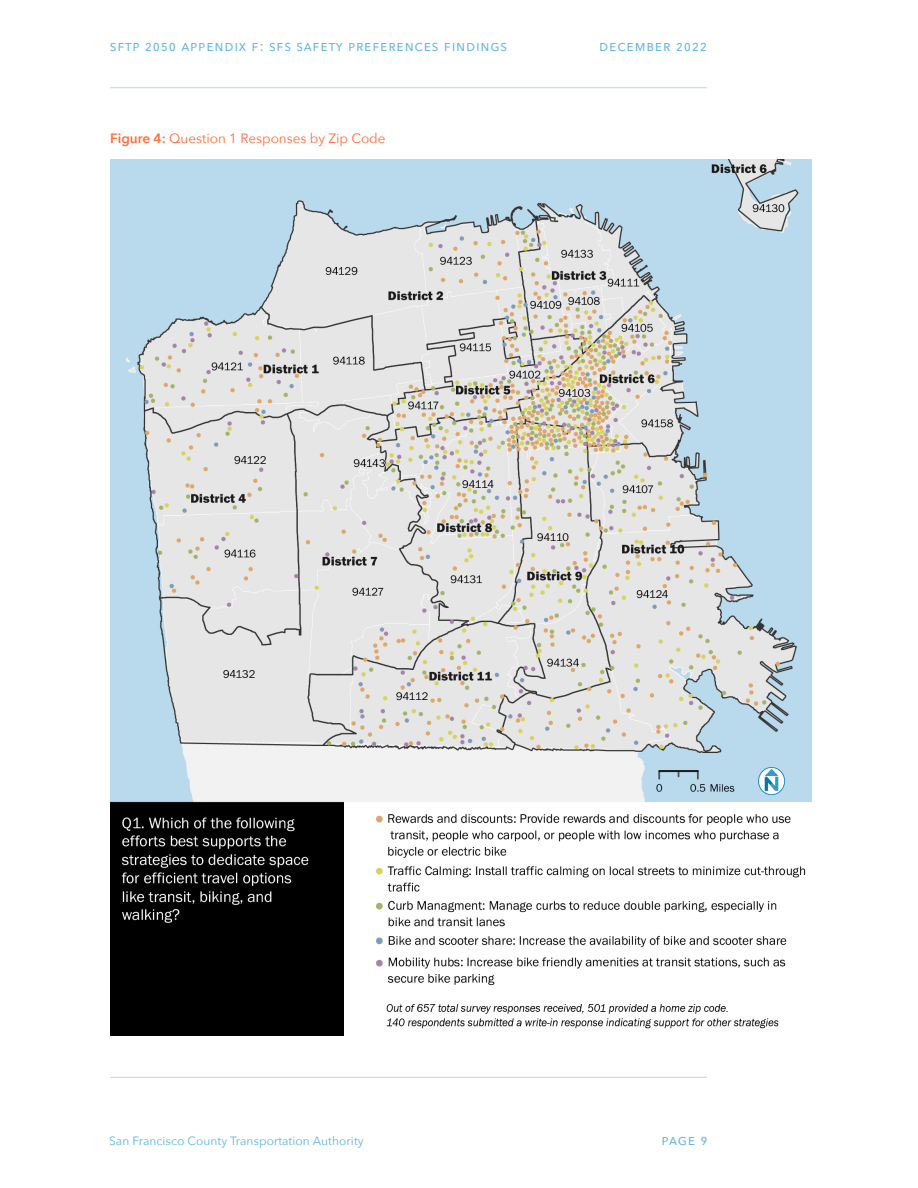
<style>
.page{position:relative;width:918px;height:1188px;background:#fff}
.page>*{position:absolute;margin:0;border:0;box-sizing:border-box;transform-origin:0 0}
.t1{font:15px "Avenir Next";letter-spacing:.05em;color:#5eb3e4}
.Figure_X{font:13.5px "Avenir Next";color:#ff6c37}
.t2{font:12px "Avenir Next";letter-spacing:.005em;color:#5eb3e4}
.s1{font-weight:600}
</style>
<div class="page">
<hr style="left:110px;top:87px;width:597px;height:1px;background:#b8d8eb">
<hr style="left:110px;top:1077px;width:597px;height:1px;background:#b8d8eb">
<img style="left:110px;top:159px;width:702px;height:877px">
<p class="t1" style="left:110px;top:33px;width:397px">SFTP 2050 Appendix F: SFS Safety Preferences Findings</p>
<p class="t1" style="left:599px;top:33px;width:109px">December 2022</p>
<p class="Figure_X" style="left:110px;top:127px;width:277px"><span class="s1">Figure 4:</span> Question 1 Responses by Zip Code</p>
<p class="t2" style="left:109px;top:1131px;width:256px">San Francisco County Transportation Authority</p>
<p class="t1" style="left:662px;top:1127px;width:48px">Page 9</p>
</div>
